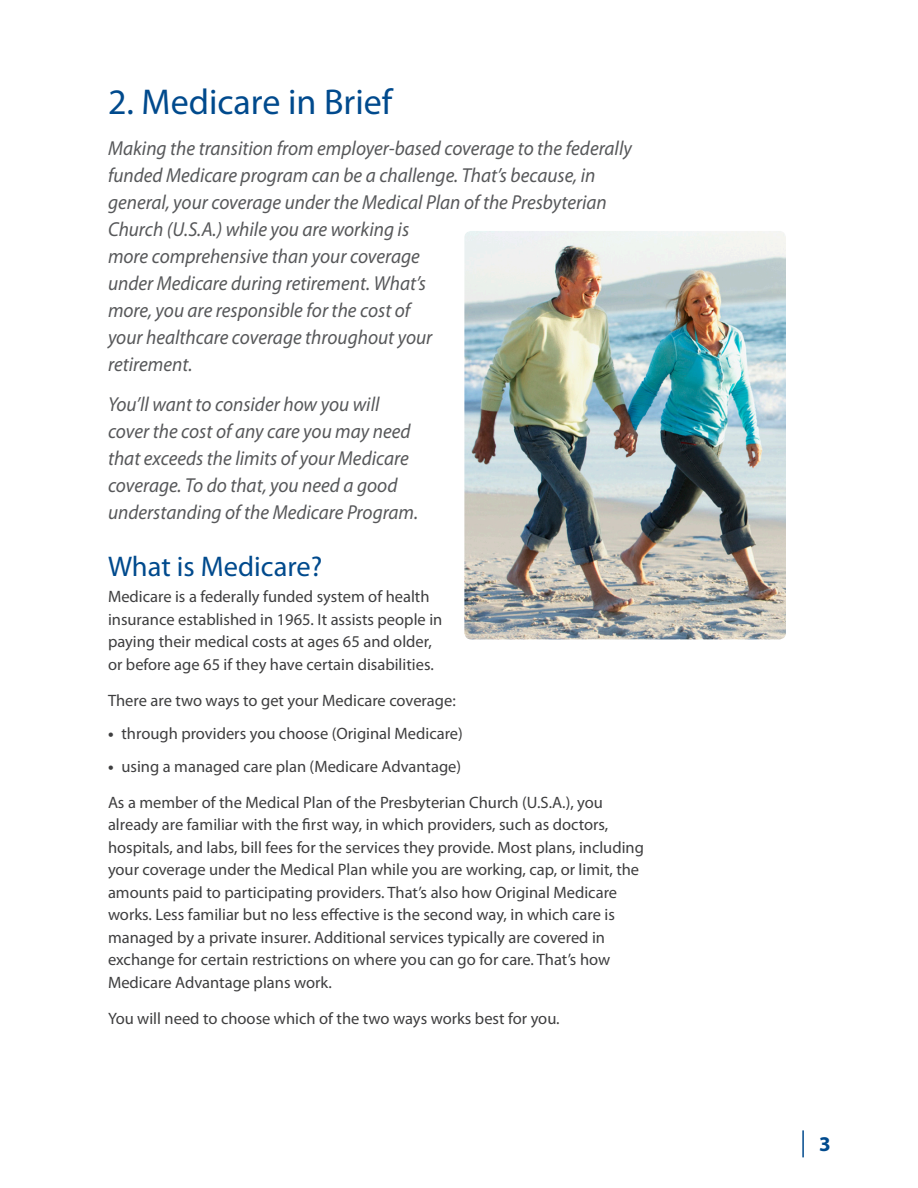
<style>
.page{position:relative;width:918px;height:1188px;background:#fff}
.page>*{position:absolute;margin:0;border:0;box-sizing:border-box;transform-origin:0 0}
.Main_Headline{font:36px "Myriad Pro";color:#004a8d}
.Subhead_1{font:28.5px "Myriad Pro";color:#004a8d}
.t1{font:700 21px "Myriad Pro";color:#004a8d}
.Intro_Italic{font:italic 20.25px/27px "Myriad Pro";color:#57585a;scale:.95 1}
.Body{font:16.5px/22.5px "Myriad Pro";color:#3e3e3f}
.s1{font-weight:700}
</style>
<div class="page">
<hr style="left:802px;top:1130px;width:2px;height:27px;background:#004a8d">
<img style="left:464px;top:231px;width:322px;height:408px">
<p class="Main_Headline" style="left:108px;top:80px;width:286px">2. Medicare in Brief</p>
<p class="Intro_Italic" style="left:108px;top:134px;width:553px">Making the transition from employer-based coverage to the federally funded Medicare program can be a challenge. That’s because, in general, your coverage under the Medical Plan of the Presbyterian Church (U.S.A.) while you are working is<br>more comprehensive than your coverage<br>under Medicare during retirement. What’s<br>more, you are responsible for the cost of<br>your healthcare coverage throughout your<br>retirement.</p>
<p class="Intro_Italic" style="left:108px;top:390px;width:328px">You’ll want to consider how you will cover the cost of any care you may need that exceeds the limits of your Medicare coverage. To do that, you need a good understanding of the Medicare Program.</p>
<p class="Subhead_1" style="left:108px;top:549px;width:216px">What is Medicare?</p>
<p class="Body" style="left:108px;top:585px;width:336px">Medicare is a federally funded system of health insurance established in 1965. It assists people in paying their medical costs at ages 65 and older, or before age 65 if they have certain disabilities.</p>
<p class="Body" style="left:108px;top:688px;width:349px">There are two ways to get your Medicare coverage:</p>
<p class="Body" style="left:108px;top:721px;width:356px"><span class="s1">•</span> through providers you choose (Original Medicare)</p>
<p class="Body" style="left:108px;top:754px;width:355px"><span class="s1">•</span> using a managed care plan (Medicare Advantage)</p>
<p class="Body" style="left:108px;top:790px;width:537px">As a member of the Medical Plan of the Presbyterian Church (U.S.A.), you already are familiar with the first way, in which providers, such as doctors, hospitals, and labs, bill fees for the services they provide. Most plans, including your coverage under the Medical Plan while you are working, cap, or limit, the amounts paid to participating providers. That’s also how Original Medicare works. Less familiar but no less effective is the second way, in which care is managed by a private insurer. Additional services typically are covered in exchange for certain restrictions on where you can go for care. That’s how Medicare Advantage plans work.</p>
<p class="Body" style="left:108px;top:1006px;width:453px">You will need to choose which of the two ways works best for you.</p>
<p class="t1" style="left:819px;top:1130px;width:13px">3</p>
</div>
